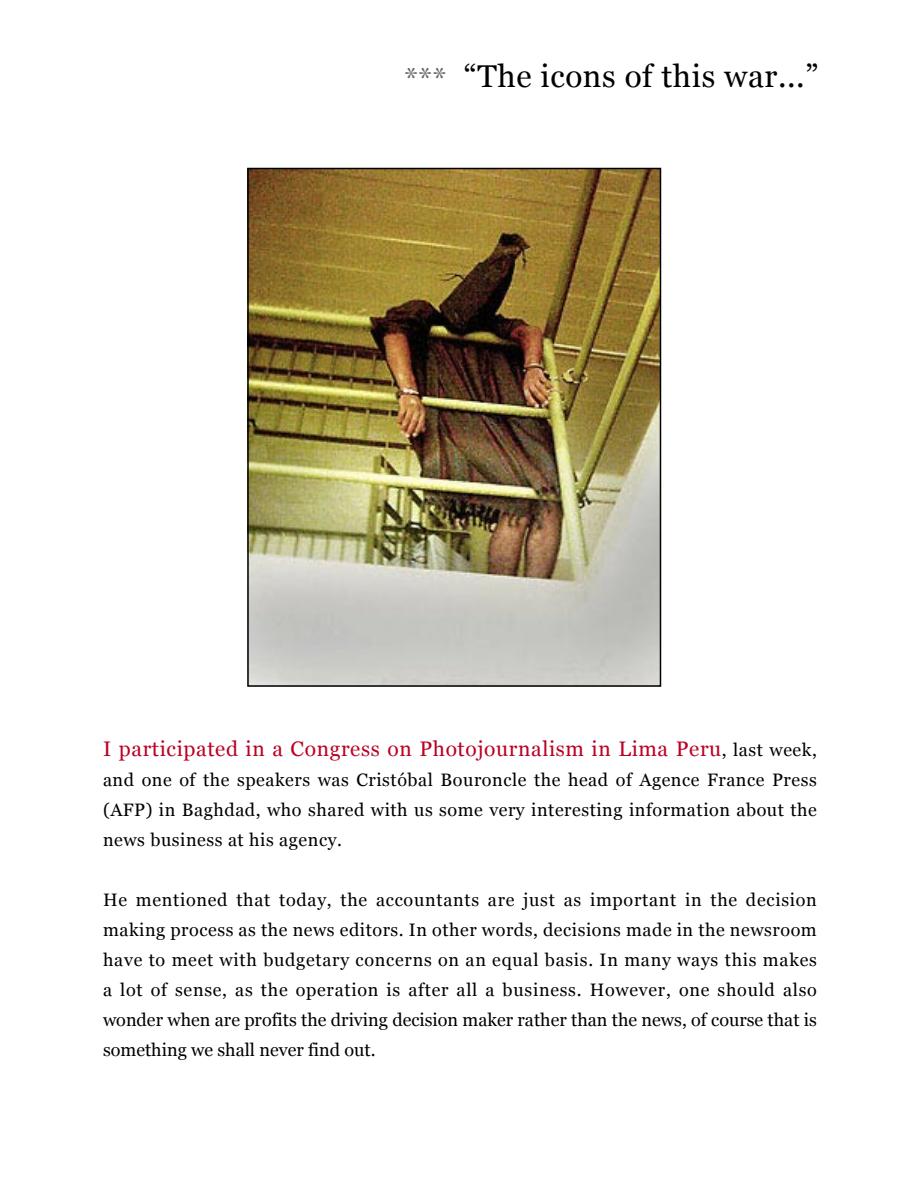
<style>
.page{position:relative;width:918px;height:1188px;background:#fff}
.page>*{position:absolute;margin:0;border:0;box-sizing:border-box;transform-origin:0 0}
.t1{font:31.5px "Georgia";letter-spacing:.02em;color:#000}
.t2{font:21px "Georgia";letter-spacing:.03em;color:#ba0024}
.t3{font:18px/30px "Georgia";letter-spacing:.015em;color:#000;text-align:justify}
.s1{font-size:30px;color:#686868}
.s2{font-size:18px;color:#000}
</style>
<div class="page">
<img style="left:250px;top:171px;width:408px;height:513px">
<div style="left:247px;top:168px;width:414px;height:519px;border:2px solid #000"></div>
<h1 class="t1" style="left:404px;top:58px;width:416px"><span class="s1">***</span> “The icons of this war...”</h1>
<p class="t2" style="left:103px;top:737px;width:715px">I participated in a Congress on Photojournalism in Lima Peru<span class="s2">, last week,</span></p>
<p class="t3" style="left:103px;top:765px;width:715px">and one of the speakers was Cristóbal Bouroncle the head of Agence France Press (AFP) in Baghdad, who shared with us some very interesting information about the news business at his agency.</p>
<p class="t3" style="left:103px;top:885px;width:715px">He mentioned that today, the accountants are just as important in the decision making process as the news editors. In other words, decisions made in the newsroom have to meet with budgetary concerns on an equal basis. In many ways this makes a lot of sense, as the operation is after all a business. However, one should also wonder when are profits the driving decision maker rather than the news, of course that is something we shall never find out.</p>
</div>
